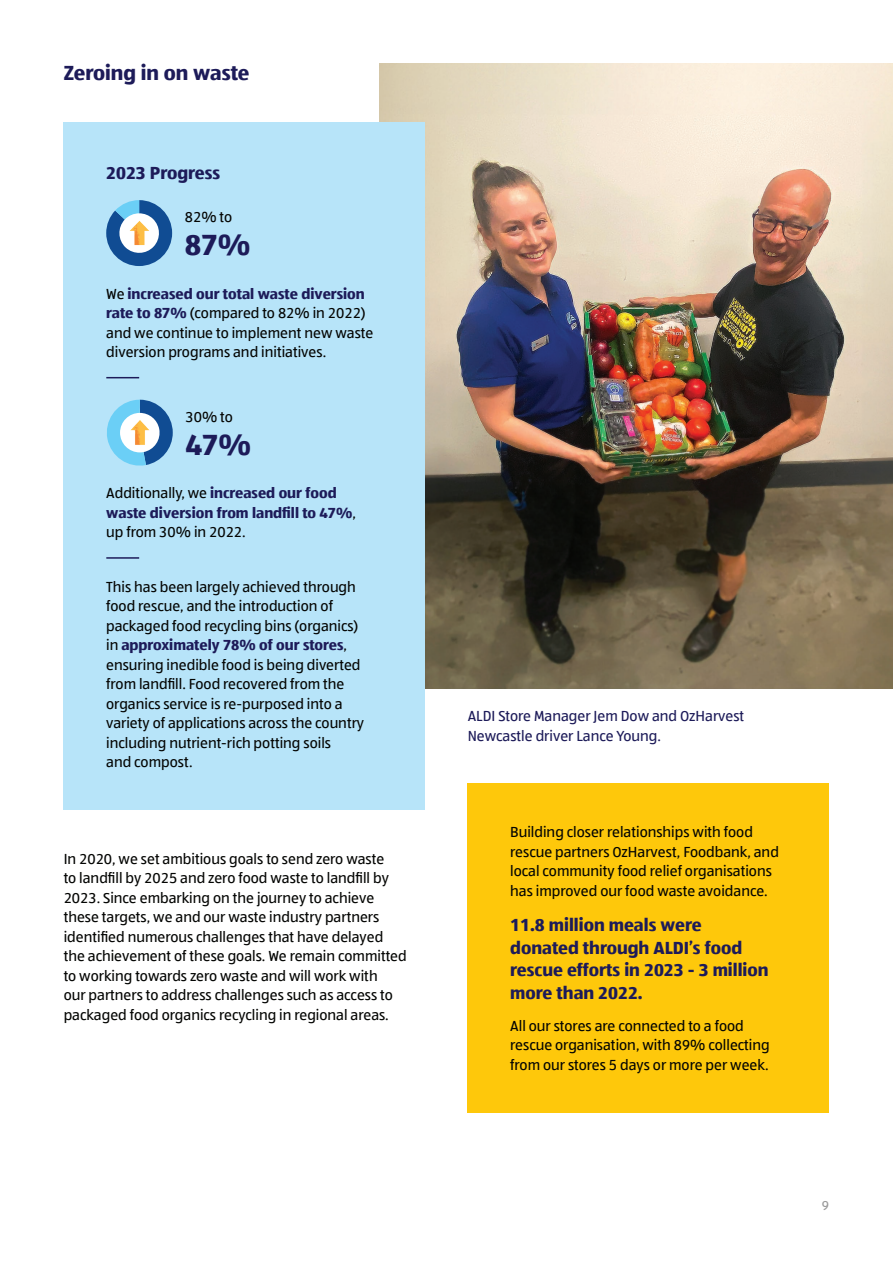
<style>
.page{position:relative;width:893px;height:1263px;background:#fff}
.page>*{position:absolute;margin:0;border:0;box-sizing:border-box;transform-origin:0 0}
.t1{font:700 30px "ALDISUED Office";color:#1d1b59}
.t2{font:700 21px "ALDISUED Office";color:#1d1b59}
.Call_Out{font:700 18px/22.5px "ALDISUED Office";color:#1d1b59}
.t3{font:15px/19.5px "ALDISUED Office";color:#040503}
.t4{font:700 15px/19.5px "ALDISUED Office";color:#1d1b59}
.t5{font:15px/19.5px "ALDISUED Office";color:#1d1b59}
.t6{font:13.5px "ALDISUED Office";color:#999}
.s1{font-weight:700;color:#1d1b59}
.s2{font-weight:400;color:#040503}
</style>
<div class="page">
<img style="left:379px;top:64px;width:514px;height:624px">
<div style="left:64px;top:122px;width:361px;height:687px;background:#b7e4f9"></div>
<div style="left:468px;top:783px;width:361px;height:329px;background:#fec80b"></div>
<svg style="left:106px;top:200px;width:66px;height:66px"></svg>
<img style="left:120px;top:213px;width:39px;height:40px">
<svg style="left:107px;top:400px;width:66px;height:66px"></svg>
<img style="left:120px;top:413px;width:40px;height:39px">
<hr style="left:106px;top:377px;width:33px;height:1px;background:#1d1b59">
<hr style="left:106px;top:557px;width:33px;height:2px;background:#1d1b59">
<p class="t2" style="left:64px;top:59px;width:187px">Zeroing in on waste</p>
<h3 class="Call_Out" style="left:106px;top:161px;width:115px">2023 Progress</h3>
<p class="t3" style="left:185px;top:207px;width:49px">82% to</p>
<p class="t1" style="left:185px;top:225px;width:67px">87%</p>
<p class="t3" style="left:106px;top:283px;width:269px">We <span class="s1">increased our total waste diversion rate to 87%</span> (compared to 82% in 2022) and we continue to implement new waste diversion programs and initiatives.</p>
<p class="t3" style="left:186px;top:407px;width:49px">30% to</p>
<p class="t1" style="left:186px;top:424px;width:67px">47%</p>
<p class="t4" style="left:106px;top:483px;width:251px"><span class="s2">Additionally, we</span> increased our food waste diversion from landfill to 47%<span class="s2">, up from 30% in 2022.</span></p>
<p class="t3" style="left:106px;top:576px;width:259px">This has been largely achieved through food rescue, and the introduction of packaged food recycling bins (organics) in <span class="s1">approximately 78% of our stores</span>, ensuring inedible food is being diverted from landfill. Food recovered from the organics service is re-purposed into a variety of applications across the country including nutrient-rich potting soils<br>and compost.</p>
<p class="t3" style="left:64px;top:848px;width:345px">In 2020, we set ambitious goals to send zero waste<br>to landfill by 2025 and zero food waste to landfill by 2023. Since embarking on the journey to achieve these targets, we and our waste industry partners identified numerous challenges that have delayed the achievement of these goals. We remain committed to working towards zero waste and will work with<br>our partners to address challenges such as access to packaged food organics recycling in regional areas.</p>
<p class="t5" style="left:468px;top:706px;width:278px">ALDI Store Manager Jem Dow and OzHarvest<br>Newcastle driver Lance Young.</p>
<p class="t3" style="left:510px;top:822px;width:270px">Building closer relationships with food rescue partners OzHarvest, Foodbank, and local community food relief organisations has improved our food waste avoidance.</p>
<p class="Call_Out" style="left:510px;top:913px;width:260px">11.8 million meals were donated through ALDI’s food rescue efforts in 2023 - 3 million more than 2022.</p>
<p class="t3" style="left:510px;top:1015px;width:261px">All our stores are connected to a food rescue organisation, with 89% collecting from our stores 5 days or more per week.</p>
<p class="t6" style="left:822px;top:1196px;width:9px">9</p>
</div>
